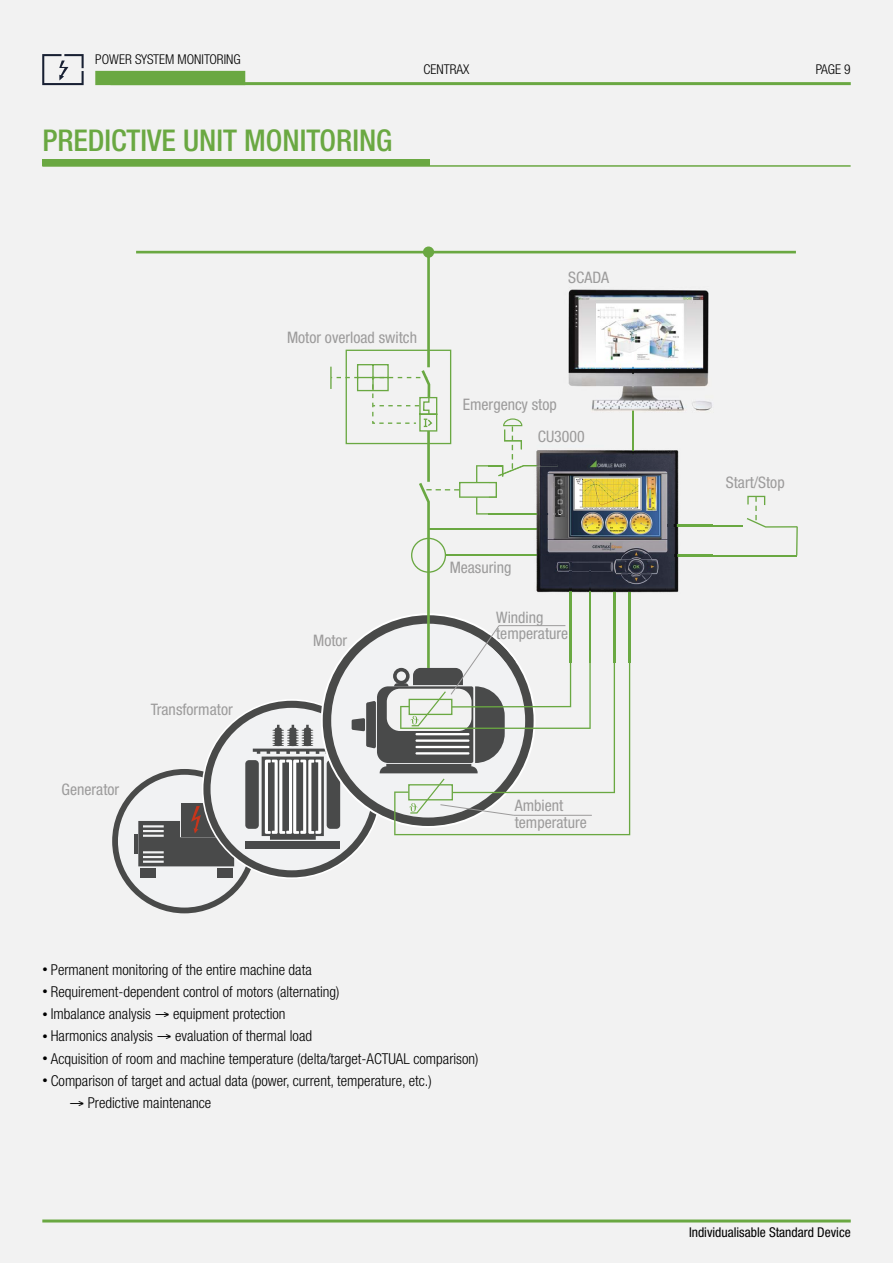
<style>
.page{position:relative;width:893px;height:1263px;background:#fff}
.page>*{position:absolute;margin:0;border:0;box-sizing:border-box;transform-origin:0 0}
.t1{font:500 condensed 30px "Helvetica Neue LTW1 G";color:#6aa842}
.t2{font:condensed 15.9px/16.4px "Helvetica Neue LTW1 G";color:#9c9b9b}
.t3{font:condensed 15.9px/16.4px "Helvetica Neue LTW1 G";color:#9b9b9b}
.t4{font:300 condensed 15px "Helvetica Neue LT Pro";color:#000}
.t5{font:300 condensed 13.5px "Helvetica Neue LTW1 G";color:#000}
.t6{font:condensed 13.5px "Helvetica Neue LTW1 G";color:#000}
.s1{color:#9b9b9b}
.s2{font-family:"Helvetica Neue LTW1 G";font-size:10.5px}
</style>
<div class="page">
<div style="left:0;top:0;width:892px;height:1263px;background:#f2f2f2"></div>
<hr style="left:110px;top:82px;width:740px;height:3px;background:#6aa842">
<div style="left:96px;top:72px;width:148px;height:12px;background:#6aa842"></div>
<div style="left:95px;top:71px;width:150px;height:14px;border:2px solid #6aa842"></div>
<svg style="left:42px;top:54px;width:42px;height:31px"></svg>
<div style="left:42px;top:159px;width:387px;height:7px;background:#6aa842"></div>
<hr style="left:42px;top:165px;width:808px;height:2px;background:#6aa842">
<div style="left:112px;top:769px;width:145px;height:144px;border:6px solid #494a49;border-radius:50%"></div>
<div style="left:181px;top:803px;width:47px;height:34px;background:#494a4a"></div>
<div style="left:217px;top:868px;width:15px;height:9px;background:#494a4a"></div>
<div style="left:140px;top:868px;width:16px;height:9px;background:#494a4a"></div>
<hr style="left:134px;top:834px;width:3px;height:19px;background:#494a4a">
<svg style="left:138px;top:806px;width:96px;height:60px"></svg>
<div style="left:207px;top:704px;width:169px;height:170px;background:#f1f2f3;border-radius:50%"></div>
<div style="left:203px;top:701px;width:177px;height:176px;border:7px solid #494a49;border-radius:50%"></div>
<div style="left:245px;top:760px;width:14px;height:69px;background:#494a4a;border-radius:4px"></div>
<div style="left:245px;top:841px;width:95px;height:8px;background:#494a4a"></div>
<hr style="left:136px;top:251px;width:659px;height:2px;background:#6aa842">
<hr style="left:427px;top:252px;width:3px;height:115px;background:#6aa842">
<svg style="left:747px;top:495px;width:51px;height:61px"></svg>
<hr style="left:632px;top:352px;width:1px;height:110px;background:#6aa842">
<hr style="left:667px;top:525px;width:76px;height:1px;background:#6aa842">
<hr style="left:662px;top:555px;width:134px;height:1px;background:#6aa842">
<svg style="left:615px;top:662px;width:15px;height:173px"></svg>
<img style="left:568px;top:289px;width:144px;height:124px">
<img style="left:632px;top:352px;width:1px;height:61px">
<img style="left:615px;top:440px;width:97px;height:222px">
<svg style="left:632px;top:440px;width:1px;height:22px"></svg>
<img style="left:667px;top:525px;width:45px;height:1px">
<img style="left:662px;top:555px;width:50px;height:1px">
<img style="left:629px;top:567px;width:1px;height:95px">
<svg style="left:253px;top:349px;width:362px;height:491px"></svg>
<div style="left:423px;top:247px;width:11px;height:11px;background:#6aa842;border-radius:50%"></div>
<hr style="left:42px;top:1220px;width:808px;height:3px;background:#6aa842">
<p class="t5" style="left:95px;top:54px;width:147px">POWER SYSTEM MONITORING</p>
<h1 class="t1" style="left:42px;top:129px;width:351px">PREDICTIVE UNIT MONITORING</h1>
<p class="t5" style="left:423px;top:65px;width:47px">CENTRAX</p>
<p class="t5" style="left:815px;top:65px;width:36px">PAGE 9</p>
<p class="t2" style="left:568px;top:271px;width:42px">SCADA</p>
<p class="t2" style="left:62px;top:783px;width:59px">Generator</p>
<p class="t2" style="left:151px;top:703px;width:84px">Transformator</p>
<p class="t2" style="left:287px;top:331px;width:131px">Motor overload switch</p>
<p class="t2" style="left:463px;top:398px;width:95px">Emergency sto<span class="s1">p</span></p>
<p class="t3" style="left:538px;top:431px;width:48px">CU3000</p>
<p class="t2" style="left:313px;top:634px;width:36px">Motor</p>
<p class="t2" style="left:449px;top:561px;width:63px">Measu<span class="s1">ring</span></p>
<p class="t3" style="left:496px;top:611px;width:74px">Winding temperature</p>
<p class="t2" style="left:514px;top:799px;width:74px">Ambient temperature</p>
<p class="t4" style="left:42px;top:964px;width:271px"><span class="s2">•</span> Permanent monitoring of the entire machine data</p>
<p class="t4" style="left:42px;top:986px;width:299px"><span class="s2">•</span> Requirement-dependent control of motors (alternating)</p>
<p class="t4" style="left:42px;top:1008px;width:245px"><span class="s2">•</span> Imbalance analysis → equipment protection</p>
<p class="t4" style="left:42px;top:1031px;width:271px"><span class="s2">•</span> Harmonics analysis → evaluation of thermal load</p>
<p class="t4" style="left:42px;top:1053px;width:437px"><span class="s2">•</span> Acquisition of room and machine temperature (delta/target-ACTUAL comparison)</p>
<p class="t4" style="left:42px;top:1075px;width:391px"><span class="s2">•</span> Comparison of target and actual data (power, current, temperature, etc.)</p>
<p class="t4" style="left:69px;top:1097px;width:143px">→ Predictive maintenance</p>
<p class="t2" style="left:726px;top:476px;width:60px">Start/Stop</p>
<p class="t6" style="left:689px;top:1227px;width:163px">Individualisable Standard Device</p>
</div>
